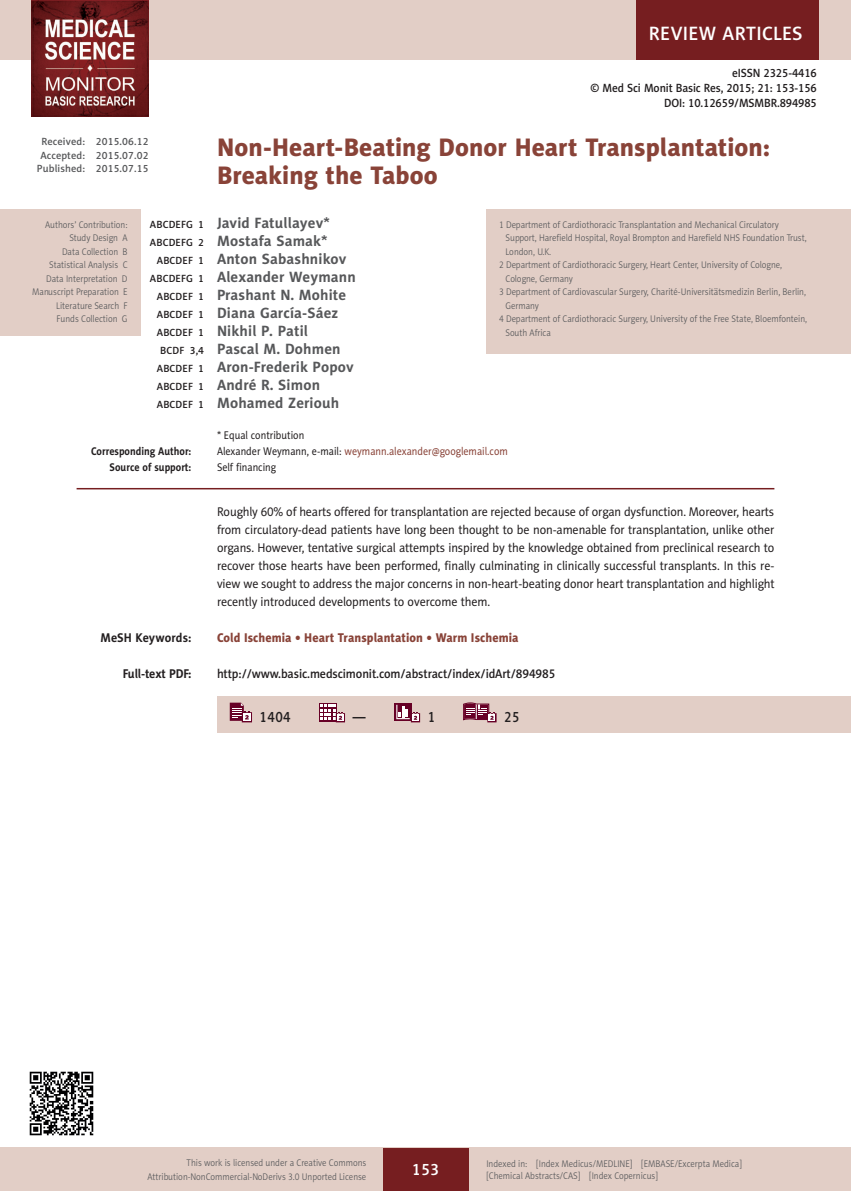
<style>
.page{position:relative;width:851px;height:1191px;background:#fff}
.page>*{position:absolute;margin:0;border:0;box-sizing:border-box;transform-origin:0 0}
.MSM_Tytul{font:25.5px/28.5px "Naomi Sans EFN Heavy";color:#894338}
.t1{font:19.5px "Naomi Sans EFN Medium";letter-spacing:.015em;color:#fff}
.t2{font:16.5px "Naomi Sans EFN Medium";color:#fff}
.MSM_Autorzy{font:700 15px "Naomi Sans EFN";letter-spacing:.01em;color:#57585a}
.MSM_dane{font:15px "Naomi Sans EFN Medium";letter-spacing:.03em;color:#231f20;scale:.9 1}
.MSM_Summary_body{font:12.75px/18px "Naomi Sans EFN";letter-spacing:-.01em;color:#231f20;text-align:justify;scale:.95 1}
.MSM_full_text_pdf{font:12.75px "Naomi Sans EFN Medium";letter-spacing:-.01em;color:#231f20;scale:.95 1}
.MSM_keywords{font:12.75px "Naomi Sans EFN Heavy";letter-spacing:.005em;color:#894338;scale:.95 1}
.MSM_keywords-2{font:700 12.75px "Naomi Sans EFN";letter-spacing:.005em;color:#231f20;scale:.95 1}
.MSM_full_text_pdf-2{font:700 12.75px "Naomi Sans EFN";letter-spacing:-.01em;color:#231f20;scale:.95 1}
.MSM_full_text_pdf-3{font:12px "Naomi Sans EFN Medium";letter-spacing:-.01em;color:#231f20;scale:.95 1}
.MSM_Adres{font:11.25px "Naomi Sans EFN";color:#894338;scale:.9 1}
.MSM_Adres-2{font:700 11.25px "Naomi Sans EFN";color:#231f20;scale:.9 1}
.MSM_Adres-3{font:11.25px "Naomi Sans EFN";color:#231f20;scale:.9 1}
.MSM_Support{font:700 11.25px "Naomi Sans EFN";color:#231f20;scale:.9 1}
.MSM_Support-2{font:11.25px "Naomi Sans EFN";color:#231f20;scale:.9 1}
.t3{font:10.5px "Naomi Sans EFN Medium";letter-spacing:.01em;color:#57585a}
.MSM_Afiliacja{font:9.75px/13.5px "Naomi Sans EFN Light";color:#57585a;scale:.9 1}
.s1{font-family:"Naomi Sans EFN Medium";font-weight:400;font-size:10.5px;color:#231f20}
.s2{color:#231f20}
</style>
<div class="page">
<hr style="left:77px;top:488px;width:697px;height:1px;background:#761e20">
<div style="left:0;top:210px;width:140px;height:126px;background:#e2cec6"></div>
<div style="left:486px;top:210px;width:364px;height:144px;background:#e2cec6"></div>
<div style="left:217px;top:696px;width:633px;height:36px;background:#e2cec6"></div>
<svg style="left:230px;top:702px;width:22px;height:20px"></svg>
<div style="left:319px;top:703px;width:17px;height:18px;background:#670026"></div>
<svg style="left:320px;top:704px;width:25px;height:18px"></svg>
<div style="left:394px;top:703px;width:18px;height:18px;background:#670026"></div>
<svg style="left:396px;top:705px;width:24px;height:17px"></svg>
<svg style="left:463px;top:702px;width:33px;height:20px"></svg>
<img style="left:29px;top:1071px;width:65px;height:65px">
<div style="left:0;top:1148px;width:850px;height:43px;background:#e2cec6"></div>
<div style="left:383px;top:1147px;width:85px;height:43px;background:#761e20"></div>
<div style="left:0;top:0;width:850px;height:60px;background:#e2cec6"></div>
<div style="left:636px;top:0;width:183px;height:60px;background:#761e20"></div>
<img style="left:32px;top:0;width:117px;height:117px">
<h2 class="t1" style="left:648px;top:22px;width:155px">REVIEW ARTICLES</h2>
<p class="MSM_full_text_pdf-3" style="left:732px;top:66px;width:91px">eISSN 2325-4416</p>
<p class="MSM_full_text_pdf-3" style="left:590px;top:81px;width:240px">© Med Sci Monit Basic Res, 2015; 21: 153-156</p>
<p class="MSM_full_text_pdf-3" style="left:664px;top:96px;width:162px">DOI: 10.12659/MSMBR.894985</p>
<p class="MSM_Tytul" style="left:217px;top:132px;width:554px">Non-Heart-Beating Donor Heart Transplantation:<br>Breaking the Taboo</p>
<p class="MSM_Autorzy" style="left:150px;top:214px;width:181px"><span class="s1">ABCDEFG 1</span> Javid Fatullayev*</p>
<p class="MSM_Autorzy" style="left:150px;top:232px;width:179px"><span class="s1">ABCDEFG 2</span> Mostafa Samak*</p>
<p class="MSM_Autorzy" style="left:157px;top:250px;width:191px"><span class="s1">ABCDEF 1</span> Anton Sabashnikov</p>
<p class="MSM_Autorzy" style="left:150px;top:268px;width:207px"><span class="s1">ABCDEFG 1</span> Alexander Weymann</p>
<p class="MSM_Autorzy" style="left:157px;top:286px;width:191px"><span class="s1">ABCDEF 1</span> Prashant N. Mohite</p>
<p class="MSM_Autorzy" style="left:157px;top:304px;width:183px"><span class="s1">ABCDEF 1</span> Diana García-Sáez</p>
<p class="MSM_Autorzy" style="left:157px;top:322px;width:152px"><span class="s1">ABCDEF 1</span> Nikhil P. Patil</p>
<p class="MSM_Autorzy" style="left:160px;top:340px;width:182px"><span class="s1">BCDF 3,4</span> Pascal M. Dohmen</p>
<p class="MSM_Autorzy" style="left:157px;top:358px;width:198px"><span class="s1">ABCDEF 1</span> Aron-Frederik Popov</p>
<p class="MSM_Autorzy" style="left:157px;top:376px;width:165px"><span class="s1">ABCDEF 1</span> André R. Simon</p>
<p class="MSM_Autorzy" style="left:157px;top:394px;width:184px"><span class="s1">ABCDEF 1</span> Mohamed Zeriouh</p>
<p class="MSM_Adres-3" style="left:217px;top:429px;width:99px">* Equal contribution</p>
<p class="MSM_Adres-2" style="left:91px;top:445px;width:113px">Corresponding Author:</p>
<p class="MSM_Adres" style="left:217px;top:445px;width:325px"><span class="s2">Alexander Weymann, e-mail:</span> weymann.alexander@googlemail.com</p>
<p class="MSM_Support" style="left:110px;top:460px;width:92px">Source of support:</p>
<p class="MSM_Support-2" style="left:217px;top:460px;width:67px">Self financing</p>
<p class="MSM_Summary_body" style="left:217px;top:503px;width:588px">Roughly 60% of hearts offered for transplantation are rejected because of organ dysfunction. Moreover, hearts from circulatory-dead patients have long been thought to be non-amenable for transplantation, unlike other organs. However, tentative surgical attempts inspired by the knowledge obtained from preclinical research to recover those hearts have been performed, finally culminating in clinically successful transplants. In this re&shy;view we sought to address the major concerns in non-heart-beating donor heart transplantation and highlight recently introduced developments to overcome them.</p>
<p class="MSM_keywords-2" style="left:100px;top:630px;width:97px">MeSH Keywords:</p>
<p class="MSM_keywords" style="left:217px;top:630px;width:319px">Cold Ischemia • Heart Transplantation • Warm Ischemia</p>
<p class="MSM_full_text_pdf-2" style="left:123px;top:666px;width:74px">Full-text PDF:</p>
<p class="MSM_full_text_pdf" style="left:217px;top:666px;width:358px">http://www.basic.medscimonit.com/abstract/index/idArt/894985</p>
<p class="t3" style="left:41px;top:136px;width:109px">Received: 2015.06.12</p>
<p class="t3" style="left:40px;top:149px;width:110px">Accepted: 2015.07.02</p>
<p class="t3" style="left:37px;top:163px;width:113px">Published: 2015.07.15</p>
<p class="MSM_Afiliacja" style="left:45px;top:218px;width:93px">Authors’ Contribution:</p>
<p class="MSM_Afiliacja" style="left:69px;top:231px;width:66px">Study Design A</p>
<p class="MSM_Afiliacja" style="left:62px;top:245px;width:74px">Data Collection B</p>
<p class="MSM_Afiliacja" style="left:49px;top:258px;width:89px">Statistical Analysis C</p>
<p class="MSM_Afiliacja" style="left:46px;top:272px;width:92px">Data Interpretation D</p>
<p class="MSM_Afiliacja" style="left:32px;top:285px;width:107px">Manuscript Preparation E</p>
<p class="MSM_Afiliacja" style="left:56px;top:299px;width:81px">Literature Search F</p>
<p class="MSM_Afiliacja" style="left:57px;top:312px;width:80px">Funds Collection G</p>
<p class="MSM_Afiliacja" style="left:505px;top:218px;width:336px;text-indent:-6px">1 Department of Cardiothoracic Transplantation and Mechanical Circulatory<br>Support, Harefield Hospital, Royal Brompton and Harefield NHS Foundation Trust,<br>London, U.K.</p>
<p class="MSM_Afiliacja" style="left:505px;top:258px;width:309px;text-indent:-6px">2 Department of Cardiothoracic Surgery, Heart Center, University of Cologne,<br>Cologne, Germany</p>
<p class="MSM_Afiliacja" style="left:505px;top:285px;width:335px;text-indent:-6px">3 Department of Cardiovascular Surgery, Charité-Universitätsmedizin Berlin, Berlin,<br>Germany</p>
<p class="MSM_Afiliacja" style="left:505px;top:312px;width:337px;text-indent:-6px">4 Department of Cardiothoracic Surgery, University of the Free State, Bloemfontein,<br>South Africa</p>
<p class="MSM_dane" style="left:259px;top:708px;width:36px">1404</p>
<p class="MSM_dane" style="left:352px;top:708px;width:16px">—</p>
<p class="MSM_dane" style="left:427px;top:708px;width:10px">1</p>
<p class="MSM_dane" style="left:504px;top:708px;width:19px">25</p>
<p class="MSM_Afiliacja" style="left:147px;top:1156px;width:245px;text-align:right">This work is licensed under a Creative Commons<br>Attribution-NonCommercial-NoDerivs 3.0 Unported License</p>
<p class="MSM_Afiliacja" style="left:486px;top:1158px;width:285px;line-height:11.2px">Indexed in: [Index Medicus/MEDLINE] [EMBASE/Excerpta Medica] [Chemical Abstracts/CAS] [Index Copernicus]</p>
<p class="t2" style="left:412px;top:1160px;width:29px">153</p>
</div>
